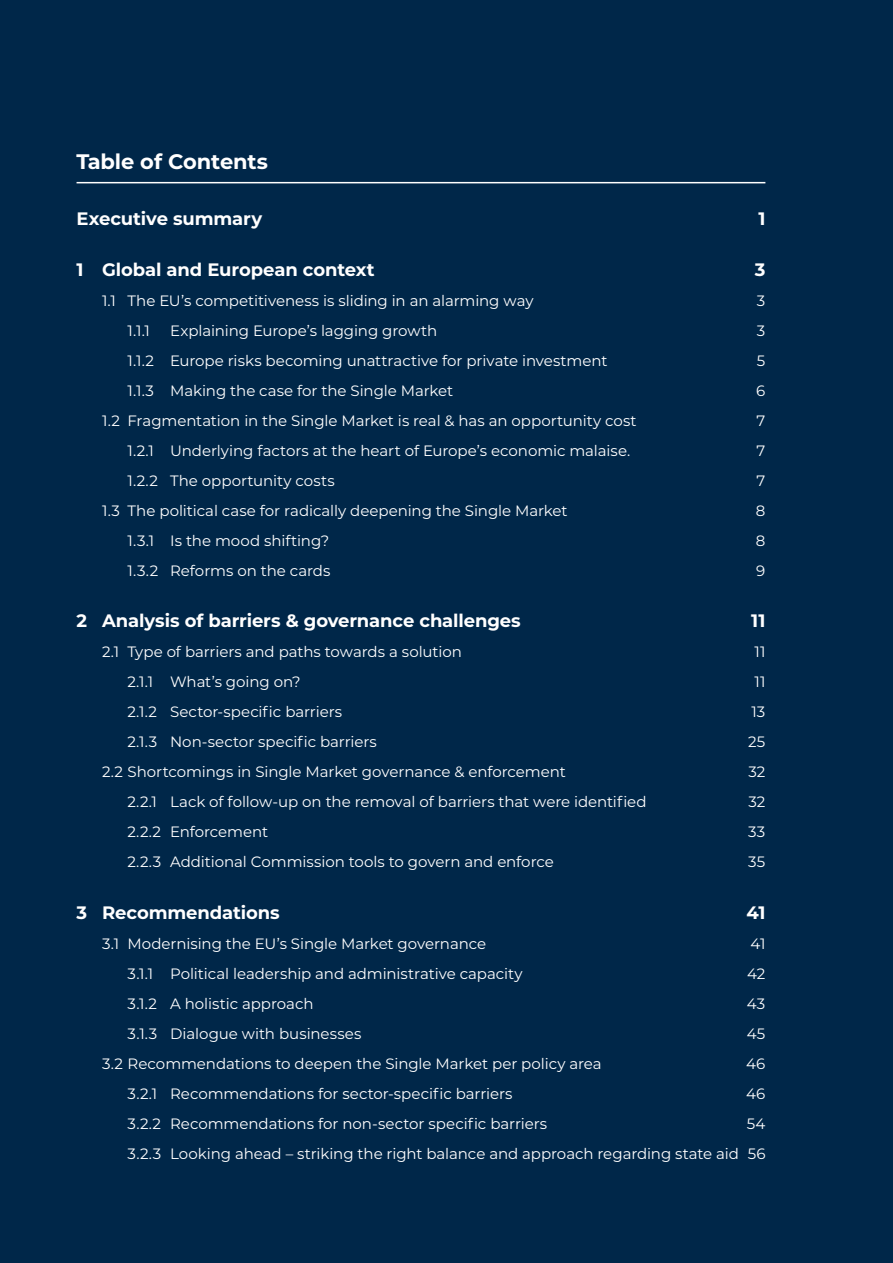
<style>
.page{position:relative;width:893px;height:1263px;background:#002749}
.page>*{position:absolute;margin:0;border:0;box-sizing:border-box;transform-origin:0 0}
.t1{font:700 21px "Montserrat";letter-spacing:-.01em;color:#fff}
.t2{font:700 18px "Montserrat";letter-spacing:-.005em;color:#fff}
.t3{font:15px/30px "Montserrat";letter-spacing:-.005em;color:#fff;text-align:right}
</style>
<div class="page">
<hr style="left:77px;top:182px;width:688px;height:1px;background:#fff">
<h1 class="t1" style="left:77px;top:147px;width:193px">Table of Contents</h1>
<p class="t2" style="left:77px;top:205px;width:187px">Executive summary</p>
<p class="t2" style="left:758px;top:205px;width:9px">1</p>
<p class="t2" style="left:77px;top:257px;width:300px">1 Global and European context</p>
<p class="t2" style="left:755px;top:257px;width:12px">3</p>
<p class="t3" style="left:102px;top:285px;width:433px">1.1 The EU’s competitiveness is sliding in an alarming way</p>
<p class="t3" style="left:757px;top:285px;width:10px">3</p>
<p class="t3" style="left:128px;top:315px;width:24px">1.1.1</p>
<p class="t3" style="left:170px;top:315px;width:269px">Explaining Europe’s lagging growth</p>
<p class="t3" style="left:757px;top:315px;width:10px">3</p>
<p class="t3" style="left:128px;top:345px;width:481px">1.1.2 Europe risks becoming unattractive for private investment</p>
<p class="t3" style="left:757px;top:345px;width:10px">5</p>
<p class="t3" style="left:128px;top:375px;width:327px">1.1.3 Making the case for the Single Market</p>
<p class="t3" style="left:756px;top:375px;width:11px">6</p>
<p class="t3" style="left:102px;top:405px;width:536px">1.2 Fragmentation in the Single Market is real &amp; has an opportunity cost</p>
<p class="t3" style="left:757px;top:405px;width:10px">7</p>
<p class="t3" style="left:128px;top:435px;width:504px">1.2.1 Underlying factors at the heart of Europe’s economic malaise.</p>
<p class="t3" style="left:757px;top:435px;width:10px">7</p>
<p class="t3" style="left:128px;top:465px;width:209px">1.2.2 The opportunity costs</p>
<p class="t3" style="left:757px;top:465px;width:10px">7</p>
<p class="t3" style="left:102px;top:495px;width:467px">1.3 The political case for radically deepening the Single Market</p>
<p class="t3" style="left:756px;top:495px;width:11px">8</p>
<p class="t3" style="left:128px;top:525px;width:203px">1.3.1 Is the mood shifting?</p>
<p class="t3" style="left:756px;top:525px;width:11px">8</p>
<p class="t3" style="left:128px;top:555px;width:204px">1.3.2 Reforms on the cards</p>
<p class="t3" style="left:756px;top:555px;width:11px">9</p>
<p class="t2" style="left:77px;top:608px;width:446px">2 Analysis of barriers &amp; governance challenges</p>
<p class="t2" style="left:751px;top:608px;width:16px">11</p>
<p class="t3" style="left:102px;top:636px;width:361px">2.1 Type of barriers and paths towards a solution</p>
<p class="t3" style="left:755px;top:636px;width:12px">11</p>
<p class="t3" style="left:128px;top:666px;width:175px">2.1.1 What’s going on?</p>
<p class="t3" style="left:755px;top:666px;width:12px">11</p>
<p class="t3" style="left:128px;top:696px;width:216px">2.1.2 Sector-specific barriers</p>
<p class="t3" style="left:752px;top:696px;width:15px">13</p>
<p class="t3" style="left:128px;top:726px;width:251px">2.1.3 Non-sector specific barriers</p>
<p class="t3" style="left:748px;top:726px;width:19px">25</p>
<p class="t3" style="left:102px;top:756px;width:465px">2.2 Shortcomings in Single Market governance &amp; enforcement</p>
<p class="t3" style="left:748px;top:756px;width:19px">32</p>
<p class="t3" style="left:128px;top:786px;width:521px">2.2.1 Lack of follow-up on the removal of barriers that were identified</p>
<p class="t3" style="left:748px;top:786px;width:19px">32</p>
<p class="t3" style="left:128px;top:816px;width:142px">2.2.2 Enforcement</p>
<p class="t3" style="left:748px;top:816px;width:19px">33</p>
<p class="t3" style="left:128px;top:846px;width:428px">2.2.3 Additional Commission tools to govern and enforce</p>
<p class="t3" style="left:748px;top:846px;width:19px">35</p>
<p class="t2" style="left:77px;top:899px;width:205px">3 Recommendations</p>
<p class="t2" style="left:746px;top:899px;width:21px">41</p>
<p class="t3" style="left:102px;top:928px;width:386px">3.1 Modernising the EU’s Single Market governance</p>
<p class="t3" style="left:750px;top:928px;width:16px">41</p>
<p class="t3" style="left:128px;top:958px;width:397px">3.1.1 Political leadership and administrative capacity</p>
<p class="t3" style="left:747px;top:958px;width:20px">42</p>
<p class="t3" style="left:128px;top:988px;width:187px">3.1.2 A holistic approach</p>
<p class="t3" style="left:747px;top:988px;width:20px">43</p>
<p class="t3" style="left:128px;top:1018px;width:235px">3.1.3 Dialogue with businesses</p>
<p class="t3" style="left:747px;top:1018px;width:20px">45</p>
<p class="t3" style="left:102px;top:1048px;width:501px">3.2 Recommendations to deepen the Single Market per policy area</p>
<p class="t3" style="left:746px;top:1048px;width:21px">46</p>
<p class="t3" style="left:128px;top:1078px;width:386px">3.2.1 Recommendations for sector-specific barriers</p>
<p class="t3" style="left:746px;top:1078px;width:21px">46</p>
<p class="t3" style="left:128px;top:1108px;width:421px">3.2.2 Recommendations for non-sector specific barriers</p>
<p class="t3" style="left:128px;top:1108px;width:639px">54<br>3.2.3 Looking ahead – striking the right balance and approach regarding state aid 56</p>
</div>
